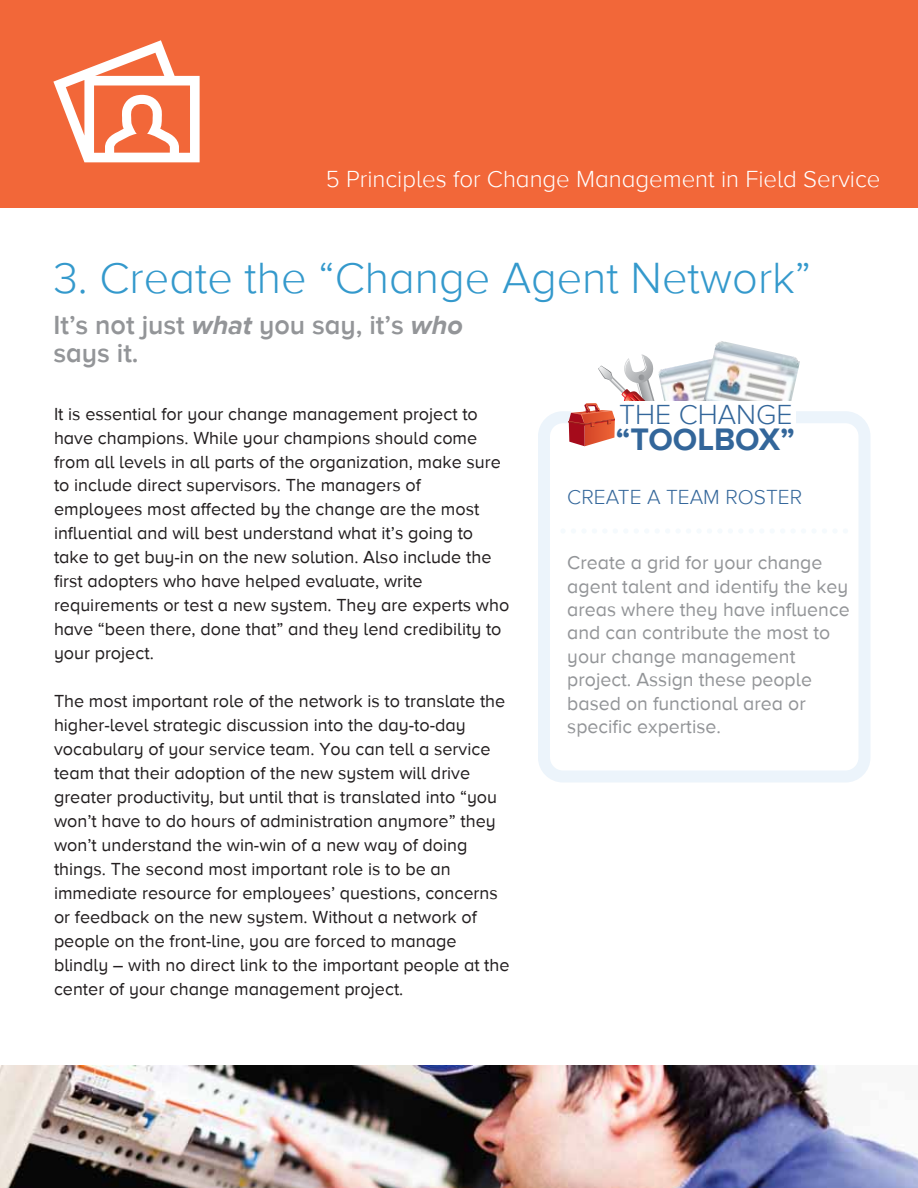
<style>
.page{position:relative;width:918px;height:1188px;background:#fff}
.page>*{position:absolute;margin:0;border:0;box-sizing:border-box;transform-origin:0 0}
.t1{font:300 45px "Proxima Nova A";color:#3499cc}
.t2{font:700 32.1px "Proxima Nova";color:#33669a}
.t3{font:300 28.5px "Proxima Nova";color:#33669a}
.t4{font:600 27px/28.5px "Proxima Nova A";color:#939598}
.t5{font:300 24px "Proxima Nova A";color:#fff}
.t6{font:300 21px "Proxima Nova";color:#33669a}
.t7{font:19.5px/23.4px "Proxima Nova A";color:#939598}
.t8{font:18px/24px "Proxima Nova A";color:#231f20}
.s1{font-weight:700;font-style:italic}
</style>
<div class="page">
<img style="left:661px;top:361px;width:41px;height:40px">
<img style="left:702px;top:341px;width:98px;height:60px">
<div style="left:538px;top:411px;width:332px;height:372px;border:12px solid #ecf4fb;border-radius:19px"></div>
<div style="left:572px;top:402px;width:224px;height:78px;background:#fff"></div>
<svg style="left:569px;top:354px;width:92px;height:92px"></svg>
<img style="left:0;top:1066px;width:918px;height:122px">
<div style="left:0;top:0;width:918px;height:208px;background:#f26739"></div>
<svg style="left:53px;top:40px;width:147px;height:122px"></svg>
<h3 class="t5" style="left:326px;top:166px;width:556px">5 Principles for Change Management in Field Service</h3>
<h1 class="t1" style="left:53px;top:254px;width:759px">3. Create the “Change Agent Network”</h1>
<h3 class="t4" style="left:53px;top:310px;width:411px">It’s not just <span class="s1">what</span> you say, it’s <span class="s1">who </span>says it.</h3>
<p class="t8" style="left:54px;top:401px;width:457px">It is essential for your change management project to have champions. While your champions should come from all levels in all parts of the organization, make sure to include direct supervisors. The managers of employees most affected by the change are the most influential and will best understand what it’s going to take to get buy-in on the new solution. Also include the first adopters who have helped evaluate, write requirements or test a new system. They are experts who have “been there, done that” and they lend credibility to your project.</p>
<p class="t8" style="left:54px;top:689px;width:457px">The most important role of the network is to translate the higher-level strategic discussion into the day-to-day vocabulary of your service team. You can tell a service team that their adoption of the new system will drive greater productivity, but until that is translated into “you won’t have to do hours of administration anymore” they won’t understand the win-win of a new way of doing things. The second most important role is to be an immediate resource for employees’ questions, concerns or feedback on the new system. Without a network of people on the front-line, you are forced to manage blindly – with no direct link to the important people at the center of your change management project.</p>
<h3 class="t3" style="left:619px;top:398px;width:175px">THE CHANGE</h3>
<h2 class="t2" style="left:616px;top:421px;width:181px">“TOOLBOX”</h2>
<p class="t6" style="left:567px;top:485px;width:236px">CREATE A TEAM ROSTER</p>
<p class="t7" style="left:567px;top:551px;width:284px">Create a grid for your change agent talent and identify the key areas where they have influence and can contribute the most to your change management project. Assign these people based on functional area or specific expertise.</p>
</div>
